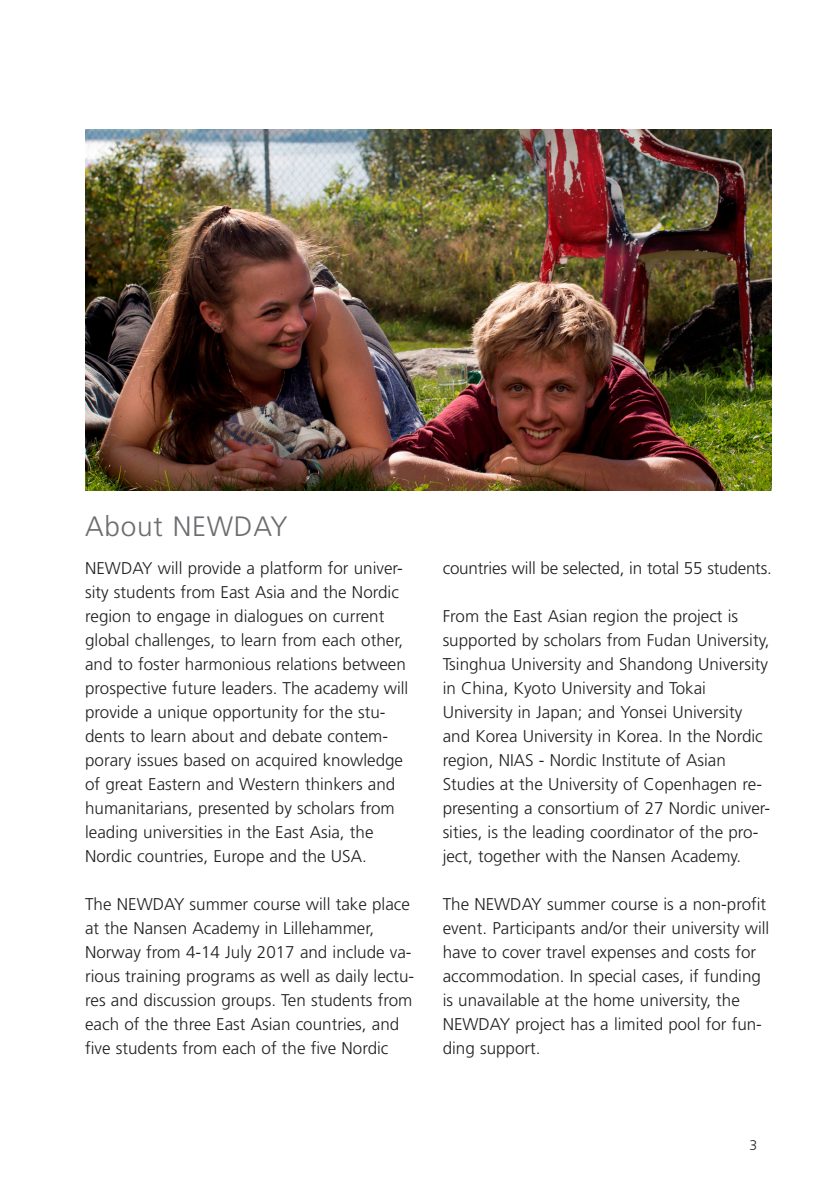
<style>
.page{position:relative;width:840px;height:1191px;background:#fff}
.page>*{position:absolute;margin:0;border:0;box-sizing:border-box;transform-origin:0 0}
.Overskrift_1{font:300 28px "Frutiger LT Std";letter-spacing:.025em;color:#6c6d70}
.brød{font:300 17px/24px "Frutiger LT Std";color:#231f20}
.brød-2{font:300 14px "Frutiger LT Std";color:#231f20}
</style>
<div class="page">
<img style="left:85px;top:129px;width:686px;height:361px">
<p class="Overskrift_1" style="left:85px;top:510px;width:204px">About NEWDAY</p>
<p class="brød" style="left:85px;top:556px;width:324px">NEWDAY will provide a platform for univer&shy;sity students from East Asia and the Nordic region to engage in dialogues on current global challenges, to learn from each other, and to foster harmonious relations between prospective future leaders. The academy will provide a unique opportunity for the stu&shy;dents to learn about and debate contem&shy;porary issues based on acquired knowledge of great Eastern and Western thinkers and humanitarians, presented by scholars from leading universities in the East Asia, the Nordic countries, Europe and the USA.</p>
<p class="brød" style="left:85px;top:892px;width:330px">The NEWDAY summer course will take place at the Nansen Academy in Lillehammer, Norway from 4-14 July 2017 and include va&shy;rious training programs as well as daily lectu&shy;res and discussion groups. Ten students from each of the three East Asian countries, and five students from each of the five Nordic</p>
<p class="brød" style="left:442px;top:556px;width:330px">countries will be selected, in total 55 students.</p>
<p class="brød" style="left:442px;top:604px;width:329px">From the East Asian region the project is supported by scholars from Fudan University, Tsinghua University and Shandong University in China, Kyoto University and Tokai University in Japan; and Yonsei University and Korea University in Korea. In the Nordic region, NIAS - Nordic Institute of Asian Studies at the University of Copenhagen re&shy;presenting a consortium of 27 Nordic univer&shy;sities, is the leading coordinator of the pro&shy;ject, together with the Nansen Academy.</p>
<p class="brød" style="left:442px;top:892px;width:328px">The NEWDAY summer course is a non-profit event. Participants and/or their university will have to cover travel expenses and costs for accommodation. In special cases, if funding is unavailable at the home university, the NEWDAY project has a limited pool for fun&shy;ding support.</p>
<p class="brød-2" style="left:749px;top:1137px;width:9px">3</p>
</div>
